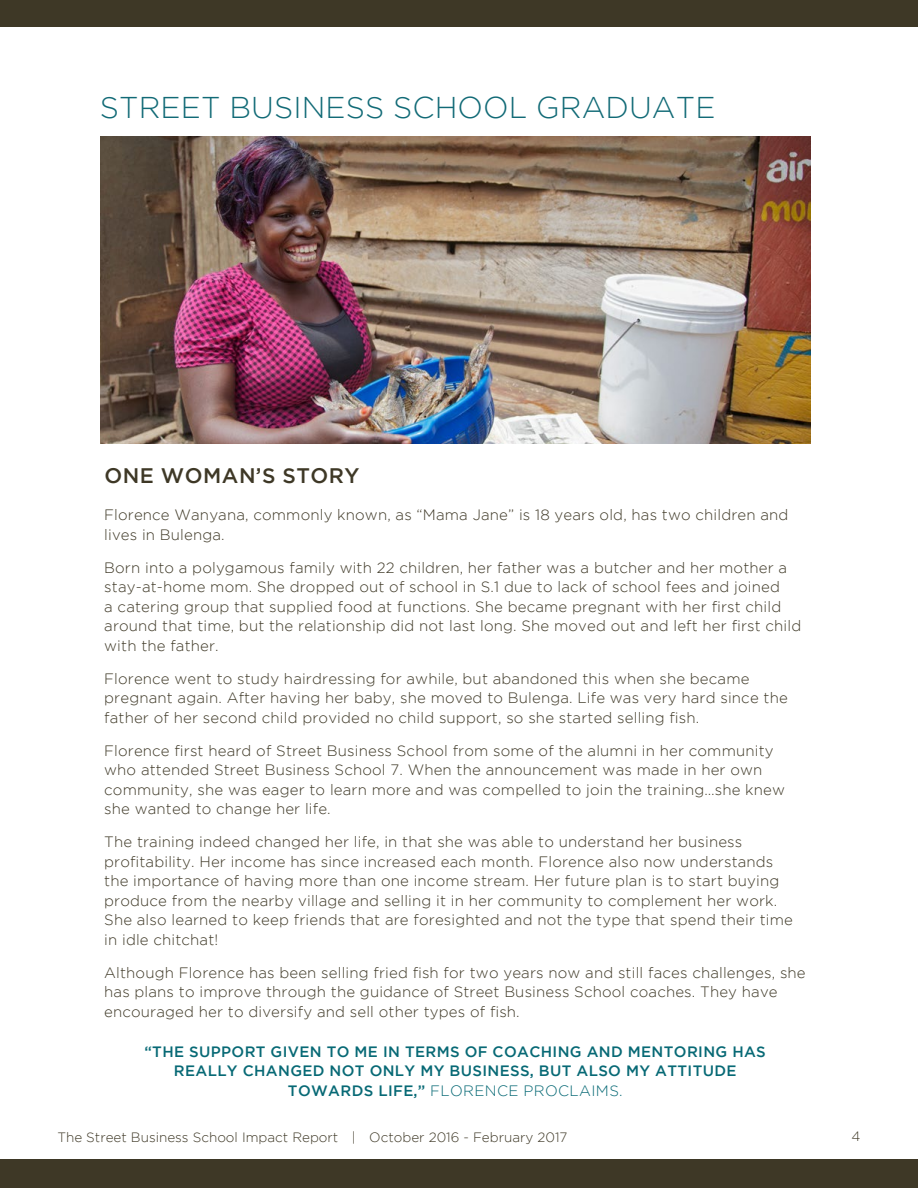
<style>
.page{position:relative;width:918px;height:1188px;background:#fff}
.page>*{position:absolute;margin:0;border:0;box-sizing:border-box;transform-origin:0 0}
.t1{font:300 30px "Gotham";letter-spacing:.005em;color:#116a76}
.t2{font:500 21px "Gotham";letter-spacing:.025em;color:#3e3826}
.t3{font:300 15px/19.5px "Gotham";letter-spacing:.01em;color:#3e3826}
.t4{font:500 15px/19.5px "Gotham";letter-spacing:.025em;color:#076975;text-align:center}
.t5{font:300 13.5px "Gotham";color:#3e3826}
.s1{font-weight:300}
</style>
<div class="page">
<img style="left:100px;top:137px;width:711px;height:307px">
<div style="left:0;top:0;width:918px;height:27px;background:#3e3826"></div>
<div style="left:0;top:1160px;width:918px;height:28px;background:#3e3826"></div>
<h1 class="t1" style="left:100px;top:96px;width:617px">STREET BUSINESS SCHOOL GRADUATE</h1>
<h2 class="t2" style="left:104px;top:468px;width:257px">ONE WOMAN’S STORY</h2>
<p class="t3" style="left:104px;top:506px;width:686px">Florence Wanyana, commonly known, as “Mama Jane” is 18 years old, has two children and lives in Bulenga.</p>
<p class="t3" style="left:104px;top:559px;width:699px">Born into a polygamous family with 22 children, her father was a butcher and her mother a stay-at-home mom. She dropped out of school in S.1 due to lack of school fees and joined<br>a catering group that supplied food at functions. She became pregnant with her first child around that time, but the relationship did not last long. She moved out and left her first child with the father.</p>
<p class="t3" style="left:104px;top:670px;width:685px">Florence went to study hairdressing for awhile, but abandoned this when she became pregnant again. After having her baby, she moved to Bulenga. Life was very hard since the father of her second child provided no child support, so she started selling fish.</p>
<p class="t3" style="left:104px;top:742px;width:682px">Florence first heard of Street Business School from some of the alumni in her community who attended Street Business School 7. When the announcement was made in her own community, she was eager to learn more and was compelled to join the training…she knew she wanted to change her life.</p>
<p class="t3" style="left:104px;top:833px;width:690px">The training indeed changed her life, in that she was able to understand her business profitability. Her income has since increased each month. Florence also now understands the importance of having more than one income stream. Her future plan is to start buying produce from the nearby village and selling it in her community to complement her work.<br>She also learned to keep friends that are foresighted and not the type that spend their time in idle chitchat!</p>
<p class="t3" style="left:104px;top:964px;width:703px">Although Florence has been selling fried fish for two years now and still faces challenges, she has plans to improve through the guidance of Street Business School coaches. They have encouraged her to diversify and sell other types of fish.</p>
<p class="t4" style="left:144px;top:1043px;width:623px">“THE SUPPORT GIVEN TO ME IN TERMS OF COACHING AND MENTORING HAS<br>REALLY CHANGED NOT ONLY MY BUSINESS, BUT ALSO MY ATTITUDE<br>TOWARDS LIFE,” <span class="s1">FLORENCE PROCLAIMS.</span></p>
<p class="t5" style="left:57px;top:1132px;width:512px">The Street Business School Impact Report | October 2016 - February 2017</p>
<p class="t5" style="left:852px;top:1131px;width:10px">4</p>
</div>
